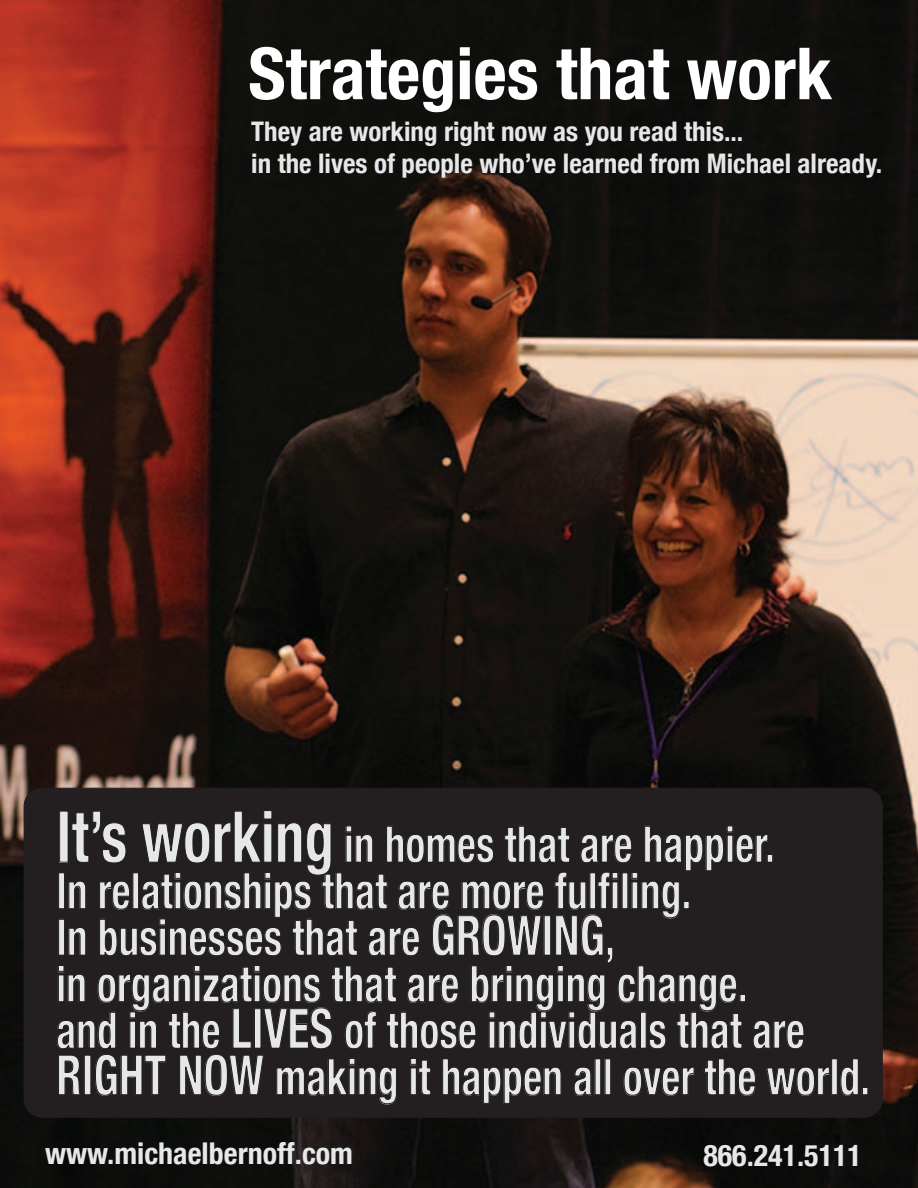
<style>
.page{position:relative;width:918px;height:1188px;background:#fff}
.page>*{position:absolute;margin:0;border:0;box-sizing:border-box;transform-origin:0 0}
.t1{font:700 condensed 72px "Helvetica Neue";color:#fff}
.t2{font:700 condensed 50.25px/46.5px "Helvetica Neue";color:#e6e7e9;scale:.83 1}
.t3{font:700 condensed 30px "Helvetica Neue";color:#e6e7e9}
.t4{font:700 condensed 27px/32.4px "Helvetica Neue";color:#e6e7e9}
.s1{font-size:71.4px}
.s2{font-size:55.35px}
</style>
<div class="page">
<img style="left:1px;top:0;width:917px;height:1188px">
<div style="left:24px;top:788px;width:858px;height:329px;background:#231f20;border-radius:18px"></div>
<svg style="left:57px;top:1117px;width:773px;height:6px;background:#11100f"></svg>
<h1 class="t1" style="left:248px;top:30px;width:585px">Strategies that work</h1>
<p class="t4" style="left:251px;top:115px;width:633px">They are working right now as you read this...<br>in the lives of people who’ve learned from Michael already.</p>
<p class="t2" style="left:56px;top:820px;width:982px"><span class="s1">It’s working</span> in homes that are happier.<br>In relationships that are more fulfiling.<br>In businesses that are <span class="s2">GROWING</span>,<br>in organizations that are bringing change.<br>and in the <span class="s2">LIVES</span> of those individuals that are <span class="s2">RIGHT NOW</span> making it happen all over the world.</p>
<p class="t3" style="left:45px;top:1135px;width:310px">www.michaelbernoff.com</p>
<p class="t3" style="left:704px;top:1137px;width:160px">866.241.5111</p>
</div>
